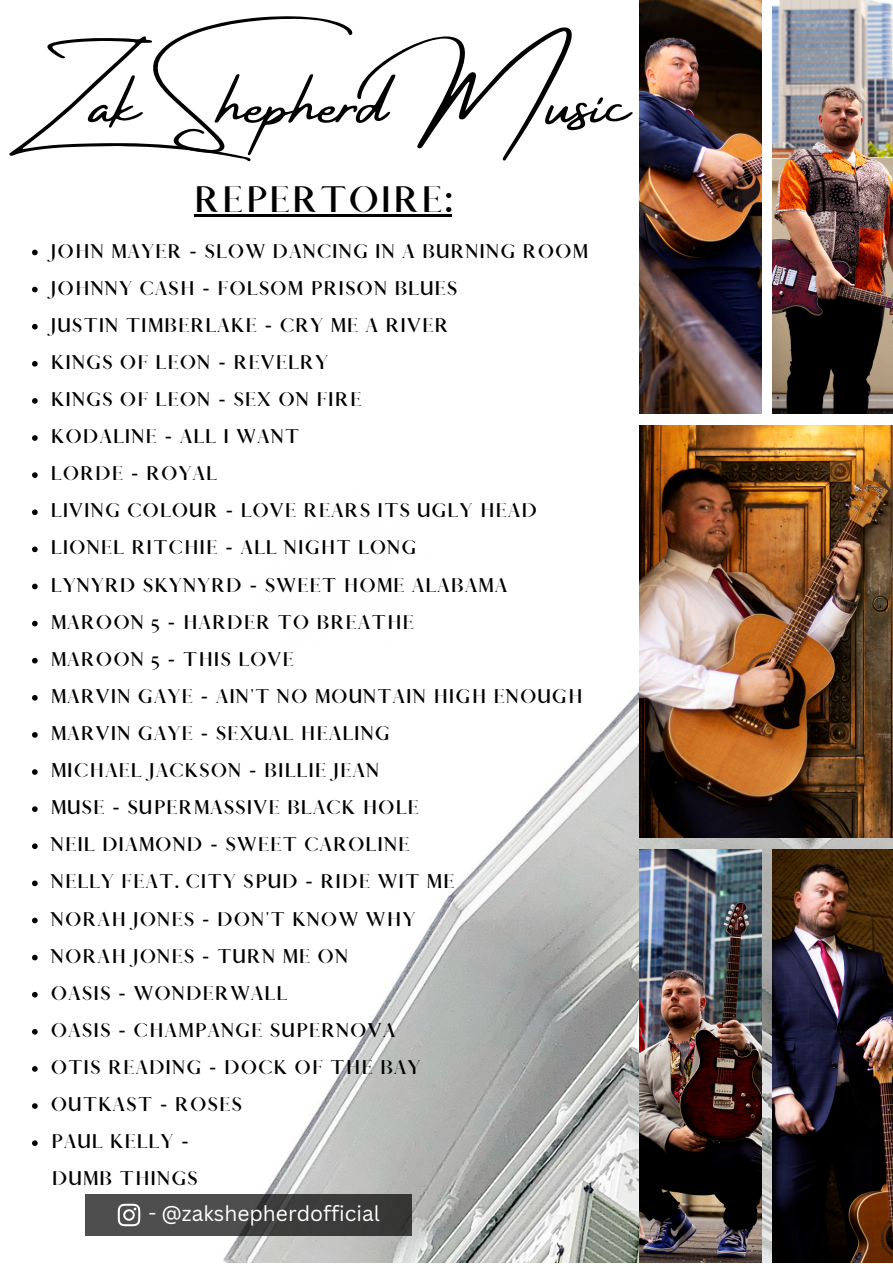
<style>
.page{position:relative;width:893px;height:1264px;background:#fff}
.page>*{position:absolute;margin:0;border:0;box-sizing:border-box;transform-origin:0 0}
.t1{font:72.45px "Amsterdam Four";color:#000}
.t2{font:700 33.15px "Afrah";letter-spacing:.075em;color:#000}
.t3{font:21px "Canva Sans";color:#fff}
.t4{font:700 17.85px/37px "Afrah";letter-spacing:.075em;color:#000}
</style>
<div class="page">
<img style="left:33px;top:0;width:859px;height:1262px">
<img style="left:772px;top:0;width:120px;height:414px">
<img style="left:639px;top:849px;width:122px;height:413px">
<img style="left:639px;top:425px;width:253px;height:412px">
<img style="left:772px;top:849px;width:120px;height:413px">
<img style="left:639px;top:0;width:122px;height:414px">
<div style="left:85px;top:1193px;width:327px;height:42px;background:linear-gradient(to right,#545454,#353535)"></div>
<svg style="left:118px;top:1203px;width:22px;height:23px"></svg>
<svg style="left:32px;top:250px;width:6px;height:5px"></svg>
<svg style="left:32px;top:287px;width:6px;height:5px"></svg>
<svg style="left:32px;top:324px;width:6px;height:5px"></svg>
<svg style="left:32px;top:361px;width:6px;height:5px"></svg>
<svg style="left:32px;top:398px;width:6px;height:6px"></svg>
<svg style="left:32px;top:435px;width:6px;height:6px"></svg>
<svg style="left:32px;top:472px;width:6px;height:6px"></svg>
<svg style="left:32px;top:509px;width:6px;height:6px"></svg>
<svg style="left:32px;top:546px;width:6px;height:6px"></svg>
<svg style="left:32px;top:583px;width:6px;height:6px"></svg>
<svg style="left:32px;top:620px;width:6px;height:6px"></svg>
<svg style="left:32px;top:658px;width:6px;height:5px"></svg>
<svg style="left:32px;top:695px;width:6px;height:5px"></svg>
<svg style="left:32px;top:732px;width:6px;height:5px"></svg>
<svg style="left:32px;top:769px;width:6px;height:5px"></svg>
<svg style="left:32px;top:806px;width:6px;height:6px"></svg>
<svg style="left:32px;top:843px;width:6px;height:6px"></svg>
<svg style="left:32px;top:880px;width:6px;height:6px"></svg>
<svg style="left:32px;top:917px;width:6px;height:6px"></svg>
<svg style="left:32px;top:954px;width:6px;height:6px"></svg>
<svg style="left:32px;top:991px;width:6px;height:6px"></svg>
<svg style="left:32px;top:1029px;width:6px;height:5px"></svg>
<svg style="left:32px;top:1066px;width:6px;height:5px"></svg>
<svg style="left:32px;top:1103px;width:6px;height:5px"></svg>
<svg style="left:32px;top:1140px;width:6px;height:5px"></svg>
<hr style="left:194px;top:215px;width:257px;height:2px;background:#000">
<h1 class="t1" style="left:49px;top:63px;width:581px">Zak Shepherd Music</h1>
<h2 class="t2" style="left:194px;top:179px;width:256px">REPERTOIRE:</h2>
<p class="t4" style="left:51px;top:232px;width:538px">JOHN MAYER - SLOW DANCING IN A BURNING ROOM<br>JOHNNY CASH - FOLSOM PRISON BLUES<br>JUSTIN TIMBERLAKE - CRY ME A RIVER<br>KINGS OF LEON - REVELRY<br>KINGS OF LEON - SEX ON FIRE<br>KODALINE - ALL I WANT<br>LORDE - ROYAL<br>LIVING COLOUR - LOVE REARS ITS UGLY HEAD<br>LIONEL RITCHIE - ALL NIGHT LONG<br>LYNYRD SKYNYRD - SWEET HOME ALABAMA<br>MAROON 5 - HARDER TO BREATHE<br>MAROON 5 - THIS LOVE<br>MARVIN GAYE - AIN'T NO MOUNTAIN HIGH ENOUGH<br>MARVIN GAYE - SEXUAL HEALING<br>MICHAEL JACKSON - BILLIE JEAN<br>MUSE - SUPERMASSIVE BLACK HOLE<br>NEIL DIAMOND - SWEET CAROLINE<br>NELLY FEAT. CITY SPUD - RIDE WIT ME<br>NORAH JONES - DON'T KNOW WHY<br>NORAH JONES - TURN ME ON<br>OASIS - WONDERWALL<br>OASIS - CHAMPANGE SUPERNOVA<br>OTIS READING - DOCK OF THE BAY<br>OUTKAST - ROSES<br>PAUL KELLY -<br>DUMB THINGS</p>
<p class="t3" style="left:148px;top:1198px;width:233px">- @zakshepherdofficial</p>
</div>
